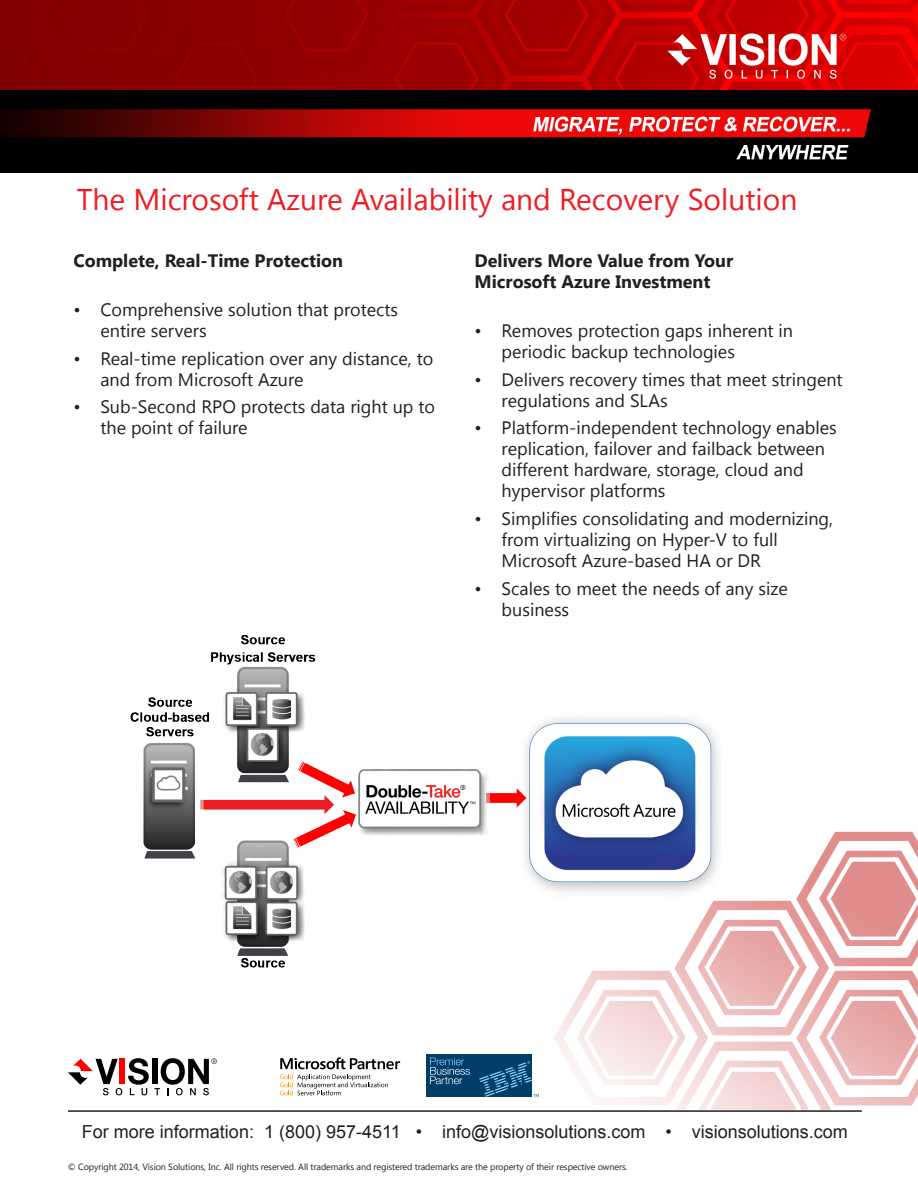
<style>
.page{position:relative;width:918px;height:1188px;background:#fff}
.page>*{position:absolute;margin:0;border:0;box-sizing:border-box;transform-origin:0 0}
.paragraph_headings{font:30px "Segoe UI";color:#ee1d23}
.t1{font:18px/21px "Segoe UI";color:#231f20}
.t2{font:18px "Arial";color:#231f20}
.paragraph_headings-2{font:700 18px "Segoe UI";color:#231f20}
.t3{font:9px "Segoe UI";letter-spacing:-.01em;color:#231f20}
</style>
<div class="page">
<img style="left:554px;top:831px;width:364px;height:279px">
<img style="left:0;top:0;width:918px;height:90px">
<div style="left:120px;top:1059px;width:5px;height:25px;background:#f00"></div>
<svg style="left:128px;top:1058px;width:89px;height:37px"></svg>
<svg style="left:68px;top:1059px;width:54px;height:36px"></svg>
<hr style="left:68px;top:1110px;width:794px;height:2px;background:#231f20">
<div style="left:426px;top:1055px;width:106px;height:42px;background:#003e69"></div>
<svg style="left:430px;top:1058px;width:40px;height:26px"></svg>
<svg style="left:479px;top:1061px;width:60px;height:36px"></svg>
<svg style="left:280px;top:1057px;width:120px;height:38px"></svg>
<img style="left:130px;top:634px;width:591px;height:333px">
<img style="left:663px;top:32px;width:186px;height:48px">
<img style="left:0;top:90px;width:918px;height:82px">
<p class="paragraph_headings" style="left:77px;top:178px;width:722px">The Microsoft Azure Availability and Recovery Solution</p>
<p class="paragraph_headings-2" style="left:73px;top:248px;width:271px">Complete, Real-Time Protection</p>
<p class="t1" style="left:100px;top:298px;width:299px;text-indent:-27px">• Comprehensive solution that protects entire servers</p>
<p class="t1" style="left:100px;top:347px;width:334px;text-indent:-27px">• Real-time replication over any distance, to and from Microsoft Azure</p>
<p class="t1" style="left:100px;top:396px;width:336px;text-indent:-27px">• Sub-Second RPO protects data right up to the point of failure</p>
<p class="paragraph_headings-2" style="left:475px;top:248px;width:260px">Delivers More Value from Your</p>
<p class="paragraph_headings-2" style="left:475px;top:269px;width:237px">Microsoft Azure Investment</p>
<p class="t1" style="left:502px;top:319px;width:293px;text-indent:-27px">• Removes protection gaps inherent in periodic backup technologies</p>
<p class="t1" style="left:502px;top:368px;width:343px;text-indent:-27px">• Delivers recovery times that meet stringent regulations and SLAs</p>
<p class="t1" style="left:502px;top:417px;width:337px;text-indent:-27px">• Platform-independent technology enables replication, failover and failback between different hardware, storage, cloud and hypervisor platforms</p>
<p class="t1" style="left:502px;top:507px;width:333px;text-indent:-27px">• Simplifies consolidating and modernizing, from virtualizing on Hyper-V to full<br>Microsoft Azure-based HA or DR</p>
<p class="t1" style="left:502px;top:577px;width:288px;text-indent:-27px">• Scales to meet the needs of any size business</p>
<p class="t2" style="left:82px;top:1120px;width:767px">For more information: 1 (800) 957-4511 • info@visionsolutions.com • visionsolutions.com</p>
<p class="t3" style="left:68px;top:1160px;width:561px">© Copyright 2014, Vision Solutions, Inc. All rights reserved. All trademarks and registered trademarks are the property of their respective owners.</p>
</div>
